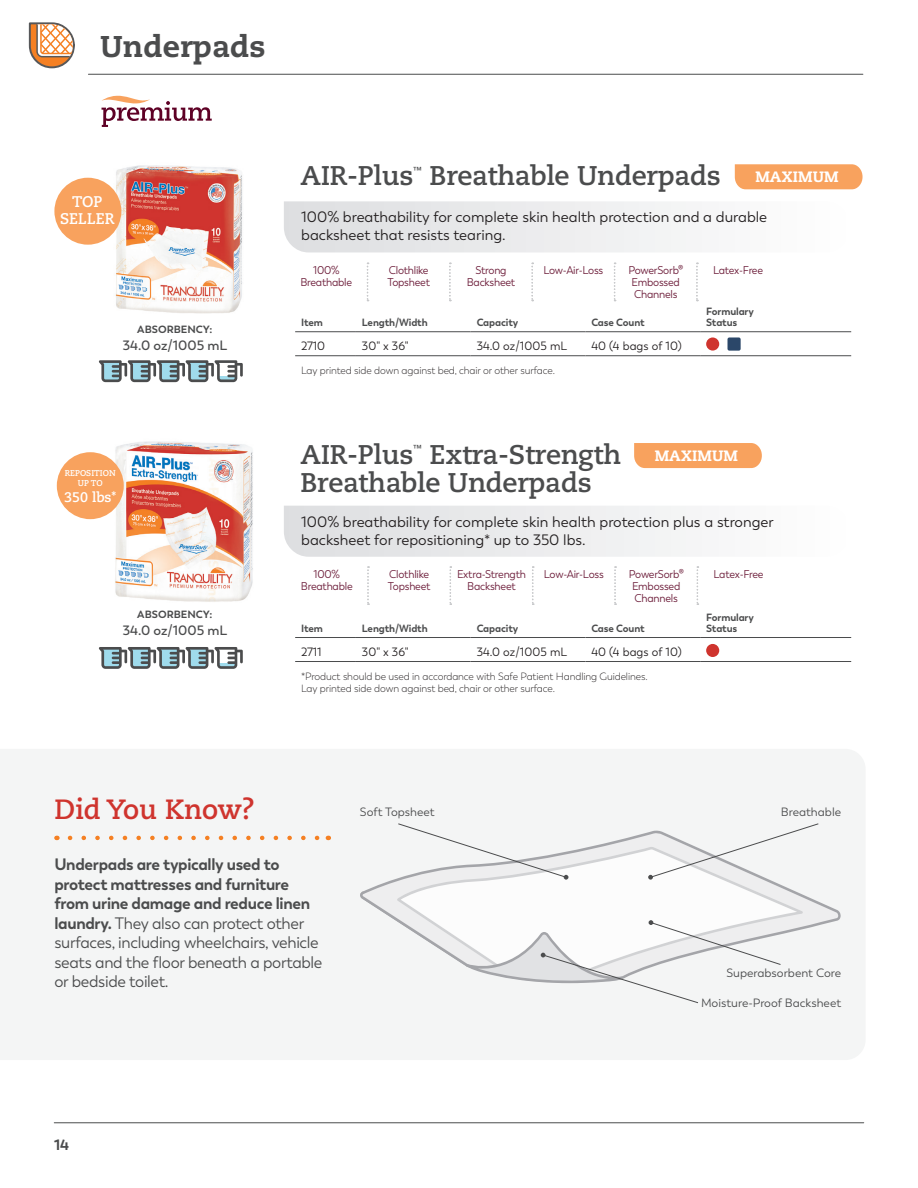
<style>
.page{position:relative;width:918px;height:1188px;background:#fff}
.page>*{position:absolute;margin:0;border:0;box-sizing:border-box;transform-origin:0 0}
.t1{font:800 30px "Caecilia LT Pro 85";color:#4b4c4d}
.t2{font:700 27.75px "Caecilia LT Pro 75";color:#cf342e}
.t3{font:700 27px/28.5px "Caecilia LT Pro 75";letter-spacing:-.01em;color:#4b4c4d}
.t4{font:16.5px/19.5px "Boston";letter-spacing:-.02em;color:#4b4c4d}
.t5{font:700 15.45px/16.5px "Caecilia LT Pro 75";color:#fff;text-align:center}
.t6{font:15px/18px "Boston";color:#231f20}
.t7{font:800 15px "Caecilia LT Pro 85";letter-spacing:.01em;color:#fff}
.t8{font:700 15px "Boston";color:#4b4c4d}
.t9{font:700 13.95px "Caecilia LT Pro 75";color:#fff}
.t10{font:600 13.5px "Boston";color:#4b4c4d}
.t11{font:12px "Boston";letter-spacing:.01em;color:#231f20}
.t12{font:12px "Boston";color:#4b4c4d}
.t13{font:11.25px/12px "Boston";letter-spacing:-.02em;color:#6b1b38;text-align:center;scale:.95 1}
.t14{font:300 10.5px/12px "Boston";letter-spacing:-.01em;color:#231f20}
.t15{font:700 10.5px/10.5px "Boston";letter-spacing:-.01em;color:#4b4c4d}
.t16{font:8.7px "Caecilia LT Pro 55 Roman";color:#4b4c4d}
.t17{font:700 8.55px/10.5px "Caecilia LT Pro 75";color:#fff;text-align:center}
.s1{font-weight:700}
</style>
<div class="page">
<svg style="left:367px;top:263px;width:2px;height:38px"></svg>
<svg style="left:449px;top:263px;width:2px;height:38px"></svg>
<svg style="left:531px;top:263px;width:2px;height:38px"></svg>
<svg style="left:614px;top:263px;width:2px;height:38px"></svg>
<svg style="left:696px;top:263px;width:2px;height:38px"></svg>
<svg style="left:367px;top:566px;width:2px;height:39px"></svg>
<svg style="left:450px;top:566px;width:1px;height:39px"></svg>
<svg style="left:532px;top:566px;width:2px;height:39px"></svg>
<svg style="left:614px;top:566px;width:2px;height:39px"></svg>
<svg style="left:697px;top:566px;width:1px;height:39px"></svg>
<hr style="left:54px;top:1123px;width:810px;height:1px;background:#4b4c4d">
<div style="left:0;top:749px;width:865px;height:311px;background:#f4f5f5"></div>
<svg style="left:70px;top:836px;width:251px;height:4px"></svg>
<div style="left:360px;top:830px;width:481px;height:159px;background:#f4f5f5"></div>
<svg style="left:397px;top:847px;width:406px;height:131px"></svg>
<svg style="left:397px;top:823px;width:171px;height:57px"></svg>
<svg style="left:648px;top:823px;width:171px;height:57px"></svg>
<svg style="left:360px;top:891px;width:421px;height:113px"></svg>
<svg style="left:28px;top:22px;width:47px;height:47px"></svg>
<svg style="left:102px;top:95px;width:110px;height:32px"></svg>
<hr style="left:88px;top:74px;width:775px;height:1px;background:#4b4c4d">
<svg style="left:284px;top:201px;width:402px;height:51px"></svg>
<img style="left:99px;top:165px;width:143px;height:149px">
<svg style="left:735px;top:164px;width:128px;height:25px;background:#f8a564"></svg>
<hr style="left:295px;top:331px;width:61px;height:1px;background:#4b4c4d">
<hr style="left:356px;top:331px;width:115px;height:1px;background:#4b4c4d">
<hr style="left:471px;top:331px;width:114px;height:1px;background:#4b4c4d">
<hr style="left:585px;top:331px;width:115px;height:1px;background:#4b4c4d">
<hr style="left:700px;top:331px;width:151px;height:1px;background:#4b4c4d">
<hr style="left:295px;top:355px;width:61px;height:1px;background:#4b4c4d">
<hr style="left:356px;top:355px;width:115px;height:1px;background:#4b4c4d">
<hr style="left:471px;top:355px;width:114px;height:1px;background:#4b4c4d">
<hr style="left:585px;top:355px;width:115px;height:1px;background:#4b4c4d">
<hr style="left:700px;top:355px;width:151px;height:1px;background:#4b4c4d">
<div style="left:728px;top:337px;width:13px;height:14px;background:#2b4769;border-radius:2px"></div>
<div style="left:706px;top:337px;width:13px;height:14px;background:#cf342e;border-radius:50%"></div>
<svg style="left:99px;top:360px;width:144px;height:22px"></svg>
<svg style="left:284px;top:506px;width:402px;height:51px"></svg>
<img style="left:105px;top:441px;width:148px;height:161px">
<div style="left:634px;top:443px;width:128px;height:25px;background:#f8a25e"></div>
<hr style="left:700px;top:637px;width:151px;height:1px;background:#4b4c4d">
<hr style="left:700px;top:661px;width:151px;height:1px;background:#4b4c4d">
<hr style="left:295px;top:637px;width:61px;height:1px;background:#4b4c4d">
<hr style="left:356px;top:637px;width:115px;height:1px;background:#4b4c4d">
<hr style="left:471px;top:637px;width:114px;height:1px;background:#4b4c4d">
<hr style="left:585px;top:637px;width:115px;height:1px;background:#4b4c4d">
<hr style="left:295px;top:661px;width:61px;height:1px;background:#4b4c4d">
<hr style="left:356px;top:661px;width:115px;height:1px;background:#4b4c4d">
<hr style="left:471px;top:661px;width:114px;height:1px;background:#4b4c4d">
<hr style="left:585px;top:661px;width:115px;height:1px;background:#4b4c4d">
<div style="left:706px;top:644px;width:13px;height:13px;background:#cf342e;border-radius:50%"></div>
<svg style="left:99px;top:647px;width:144px;height:22px"></svg>
<div style="left:57px;top:452px;width:67px;height:67px;background:#f8a25e;border-radius:50%"></div>
<div style="left:54px;top:178px;width:67px;height:67px;background:#f8a25e;border-radius:50%"></div>
<h1 class="t1" style="left:100px;top:26px;width:167px">Underpads</h1>
<p class="t5" style="left:60px;top:193px;width:56px">TOP<br>SELLER</p>
<p class="t15" style="left:137px;top:324px;width:76px">ABSORBENCY:</p>
<p class="t10" style="left:123px;top:337px;width:106px">34.0 oz/1005 mL</p>
<p class="t17" style="left:65px;top:467px;width:52px">REPOSITION<br>UP TO</p>
<p class="t9" style="left:64px;top:488px;width:54px">350 lbs*</p>
<p class="t15" style="left:137px;top:609px;width:76px">ABSORBENCY:</p>
<p class="t10" style="left:123px;top:622px;width:106px">34.0 oz/1005 mL</p>
<h3 class="t3" style="left:300px;top:161px;width:115px">AIR-Plus</h3>
<p class="t16" style="left:413px;top:164px;width:10px">™</p>
<h3 class="t3" style="left:430px;top:161px;width:293px">Breathable Underpads</h3>
<p class="t6" style="left:301px;top:208px;width:468px">100% breathability for complete skin health protection and a durable backsheet that resists tearing.</p>
<p class="t7" style="left:755px;top:166px;width:85px">MAXIMUM</p>
<p class="t13" style="left:300px;top:264px;width:56px">100%<br>Breathable</p>
<p class="t13" style="left:387px;top:264px;width:46px;text-align:left">Clothlike<br>Topsheet</p>
<p class="t13" style="left:467px;top:264px;width:52px">Strong<br>Backsheet</p>
<p class="t13" style="left:543px;top:264px;width:65px">Low-Air-Loss</p>
<p class="t13" style="left:628px;top:264px;width:60px;text-align:left">PowerSorb®<br>Embossed<br>Channels</p>
<p class="t13" style="left:713px;top:264px;width:54px">Latex-Free</p>
<p class="t15" style="left:301px;top:317px;width:23px">Item</p>
<p class="t15" style="left:362px;top:317px;width:67px">Length/Width</p>
<p class="t15" style="left:477px;top:317px;width:43px">Capacity</p>
<p class="t15" style="left:591px;top:317px;width:55px">Case Count</p>
<p class="t15" style="left:706px;top:306px;width:49px">Formulary<br>Status</p>
<p class="t11" style="left:301px;top:339px;width:25px">2710</p>
<p class="t11" style="left:362px;top:339px;width:48px">30" x 36"</p>
<p class="t11" style="left:477px;top:339px;width:92px">34.0 oz/1005 mL</p>
<p class="t11" style="left:591px;top:339px;width:92px">40 (4 bags of 10)</p>
<p class="t14" style="left:301px;top:365px;width:255px">Lay printed side down against bed, chair or other surface.</p>
<h3 class="t3" style="left:300px;top:440px;width:115px">AIR-Plus</h3>
<p class="t16" style="left:413px;top:443px;width:10px">™</p>
<h3 class="t3" style="left:300px;top:440px;width:322px;text-indent:129px">Extra-Strength<br>Breathable Underpads</h3>
<p class="t6" style="left:301px;top:513px;width:474px">100% breathability for complete skin health protection plus a stronger backsheet for repositioning* up to 350 lbs.</p>
<p class="t7" style="left:655px;top:445px;width:85px">MAXIMUM</p>
<p class="t13" style="left:301px;top:568px;width:56px">100%<br>Breathable</p>
<p class="t13" style="left:388px;top:568px;width:46px;text-align:left">Clothlike<br>Topsheet</p>
<p class="t13" style="left:457px;top:568px;width:74px">Extra-Strength<br>Backsheet</p>
<p class="t13" style="left:544px;top:568px;width:65px">Low-Air-Loss</p>
<p class="t13" style="left:629px;top:568px;width:60px;text-align:left">PowerSorb®<br>Embossed<br>Channels</p>
<p class="t13" style="left:714px;top:568px;width:54px">Latex-Free</p>
<p class="t15" style="left:301px;top:623px;width:23px">Item</p>
<p class="t15" style="left:362px;top:623px;width:67px">Length/Width</p>
<p class="t15" style="left:477px;top:623px;width:43px">Capacity</p>
<p class="t15" style="left:591px;top:623px;width:55px">Case Count</p>
<p class="t15" style="left:706px;top:612px;width:49px">Formulary<br>Status</p>
<p class="t11" style="left:301px;top:644px;width:22px">2711</p>
<p class="t11" style="left:362px;top:644px;width:48px">30" x 36"</p>
<p class="t11" style="left:477px;top:644px;width:92px">34.0 oz/1005 mL</p>
<p class="t11" style="left:591px;top:644px;width:92px">40 (4 bags of 10)</p>
<p class="t14" style="left:301px;top:670px;width:348px">*Product should be used in accordance with Safe Patient Handling Guidelines.<br>Lay printed side down against bed, chair or other surface.</p>
<h2 class="t2" style="left:54px;top:790px;width:202px">Did You Know?</h2>
<p class="t4" style="left:54px;top:855px;width:270px"><span class="s1">Underpads are typically used to protect mattresses and furniture from urine damage and reduce linen laundry.</span> They also can protect other surfaces, including wheelchairs, vehicle seats and the floor beneath a portable or bedside toilet.</p>
<p class="t12" style="left:360px;top:805px;width:76px">Soft Topsheet</p>
<p class="t8" style="left:54px;top:1135px;width:17px">14</p>
<p class="t12" style="left:781px;top:805px;width:62px">Breathable</p>
<p class="t12" style="left:727px;top:966px;width:116px">Superabsorbent Core</p>
<p class="t12" style="left:701px;top:996px;width:142px">Moisture-Proof Backsheet</p>
</div>
